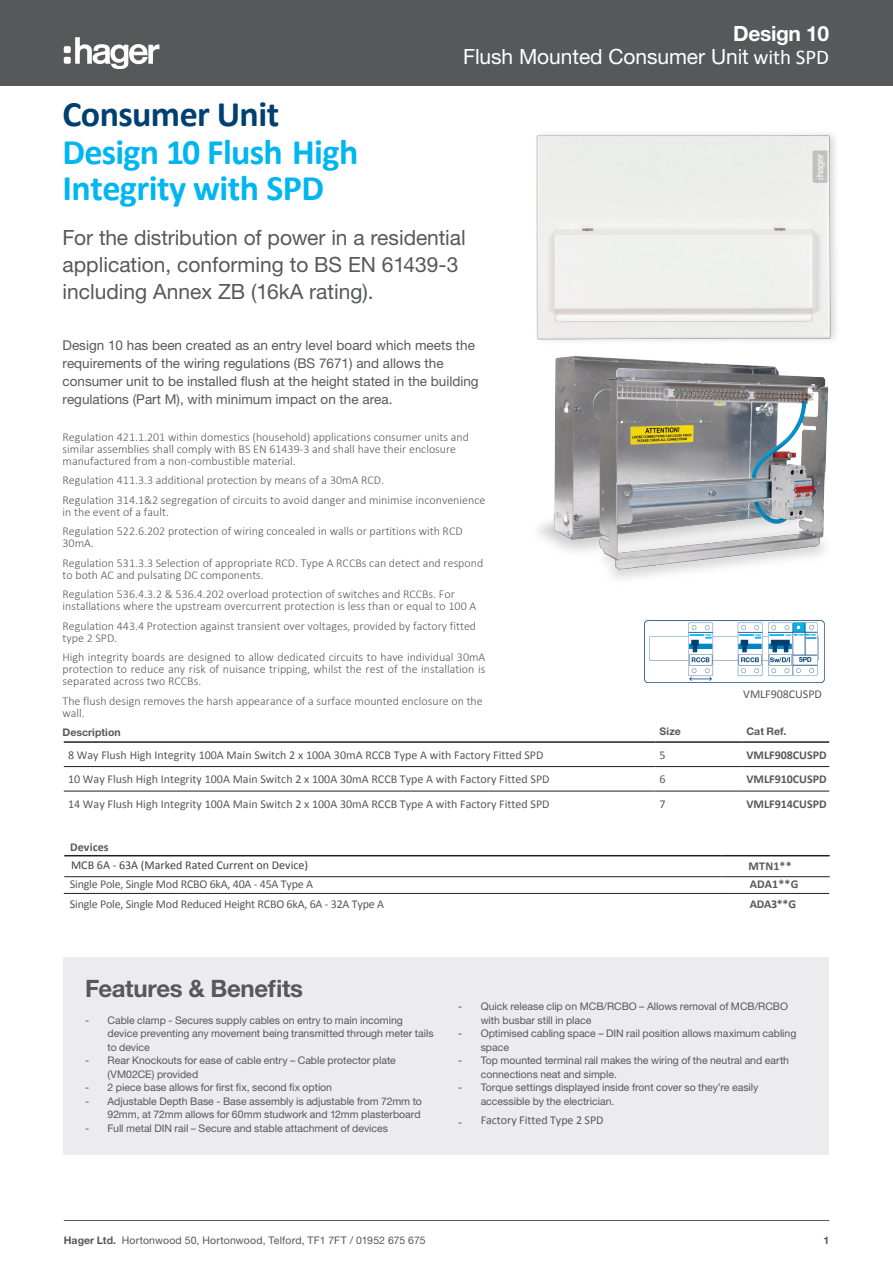
<style>
.page{position:relative;width:893px;height:1263px;background:#fff}
.page>*{position:absolute;margin:0;border:0;box-sizing:border-box;transform-origin:0 0}
.hager_Decor__6pt__6p{font:700 36px/36.6px "Calibri";letter-spacing:-.015em;color:#00b6f0}
.hager_Headline_16pt{font:700 24px "Helvetica Neue LT Std";letter-spacing:-.015em;color:#57585a}
.hager_Decor__6pt__6p-2{font:21px/27px "Helvetica Neue LT Std";color:#57585a}
.t1{font:21px/22.5px "Helvetica Neue LT Std";letter-spacing:-.005em;color:#fff;text-align:right}
.hager_Decor__6pt__6p-3{font:13.5px/18px "Helvetica Neue LT Std";color:#57585a}
.hager_Decor__6pt__6p-4{font:300 12px/19.5px "Calibri";color:#57585a}
.lv7___Order_Table_le{font:12px/25.5px "Calibri";color:#57585a}
.t2{font:12px "Calibri";color:#404040}
.lv7___Order_Table_Ar{font:700 12px "Calibri";color:#57585a}
.hager_Decor__6pt__6p-5{font:700 12px "Calibri";letter-spacing:.005em;color:#57585a}
.hager_Decor__6pt__6p-6{font:12px "Calibri";letter-spacing:-.005em;color:#57585a}
.t3{font:10.5px/13.5px "Helvetica Neue LT Std";color:#57585a}
.hager_Decor__6pt__6p-7{font:700 10.5px "Helvetica Neue LT Std";letter-spacing:.005em;color:#57585a}
.hager_Pagina_7pt_9pt{font:700 10.5px "Helvetica Neue LT Std";color:#57585a}
.s1{font-weight:700}
.s2{font-family:"Calibri"}
.s3{color:#004071}
.s4{font-style:inherit}
</style>
<div class="page">
<div style="left:0;top:0;width:893px;height:85px;background:#57585a"></div>
<svg style="left:75px;top:37px;width:84px;height:32px"></svg>
<div style="left:64px;top:46px;width:7px;height:7px;background:#fff;border-radius:2px"></div>
<div style="left:64px;top:57px;width:7px;height:7px;background:#fff;border-radius:2px"></div>
<hr style="left:64px;top:1220px;width:765px;height:1px;background:#57585a">
<img style="left:539px;top:369px;width:290px;height:299px">
<div style="left:64px;top:957px;width:765px;height:198px;background:#ececee"></div>
<img style="left:508px;top:85px;width:385px;height:284px">
<hr style="left:64px;top:741px;width:591px;height:2px;background:#231f20">
<hr style="left:655px;top:741px;width:87px;height:2px;background:#231f20">
<hr style="left:742px;top:741px;width:87px;height:2px;background:#231f20">
<hr style="left:64px;top:766px;width:591px;height:1px;background:#231f20">
<hr style="left:655px;top:766px;width:87px;height:1px;background:#231f20">
<hr style="left:742px;top:766px;width:87px;height:1px;background:#231f20">
<hr style="left:64px;top:791px;width:591px;height:1px;background:#231f20">
<hr style="left:655px;top:791px;width:87px;height:1px;background:#231f20">
<hr style="left:742px;top:791px;width:87px;height:1px;background:#231f20">
<hr style="left:64px;top:855px;width:658px;height:1px;background:#231f20">
<hr style="left:722px;top:855px;width:108px;height:1px;background:#231f20">
<hr style="left:64px;top:876px;width:658px;height:1px;background:#231f20">
<hr style="left:722px;top:876px;width:108px;height:1px;background:#231f20">
<hr style="left:721px;top:893px;width:108px;height:1px;background:#231f20">
<hr style="left:64px;top:893px;width:205px;height:1px;background:#231f20">
<hr style="left:269px;top:893px;width:452px;height:1px;background:#231f20">
<img style="left:645px;top:621px;width:179px;height:61px">
<h3 class="t1" style="left:463px;top:22px;width:368px"><span class="s1">Design 10<br></span>Flush Mounted Consumer Unit <span class="s2">with SPD</span></h3>
<p class="hager_Decor__6pt__6p" style="left:62px;top:96px;width:298px"><span class="s3">Consumer Unit<br></span>Design 10 Flush High<br>Integrity <span class="s4">with SPD</span></p>
<p class="hager_Decor__6pt__6p-2" style="left:63px;top:223px;width:405px">For the distribution of power in a residential application, conforming to BS EN 61439-3 including Annex ZB (16kA rating).</p>
<p class="hager_Decor__6pt__6p-3" style="left:63px;top:336px;width:418px">Design 10 has been created as an entry level board which meets the requirements of the wiring regulations (BS 7671) and allows the consumer unit to be installed flush at the height stated in the building regulations (Part M), with minimum impact on the area.</p>
<p class="hager_Decor__6pt__6p-4" style="left:63px;top:431px;width:408px;line-height:12px">Regulation 421.1.201 within domestics (household) applications consumer units and similar assemblies shall comply with BS EN 61439-3 and shall have their enclosure manufactured from a non-combustible material.</p>
<p class="hager_Decor__6pt__6p-4" style="left:63px;top:470px;width:424px">Regulation 411.3.3 additional protection by means of a 30mA RCD.<br>Regulation 314.1&amp;2 segregation of circuits to avoid danger and minimise inconvenience</p>
<p class="hager_Decor__6pt__6p-4" style="left:63px;top:502px;width:402px">in the event of a fault.<br>Regulation 522.6.202 protection of wiring concealed in walls or partitions with RCD</p>
<p class="hager_Decor__6pt__6p-4" style="left:63px;top:533px;width:422px">30mA.<br>Regulation 531.3.3 Selection of appropriate RCD. Type A RCCBs can detect and respond</p>
<p class="hager_Decor__6pt__6p-4" style="left:63px;top:565px;width:394px">to both AC and pulsating DC components.<br>Regulation 536.4.3.2 &amp; 536.4.202 overload protection of switches and RCCBs. For</p>
<p class="hager_Decor__6pt__6p-4" style="left:63px;top:596px;width:415px">installations where the upstream overcurrent protection is less than or equal to 100 A<br>Regulation 443.4 Protection against transient over voltages, provided by factory fitted</p>
<p class="hager_Decor__6pt__6p-4" style="left:63px;top:628px;width:424px">type 2 SPD.<br>High integrity boards are designed to allow dedicated circuits to have individual 30mA</p>
<p class="hager_Decor__6pt__6p-4" style="left:63px;top:663px;width:424px;line-height:12px">protection to reduce any risk of nuisance tripping, whilst the rest of the installation is separated across two RCCBs.</p>
<p class="hager_Decor__6pt__6p-4" style="left:63px;top:695px;width:422px;line-height:12px">The flush design removes the harsh appearance of a surface mounted enclosure on the wall.</p>
<p class="hager_Decor__6pt__6p-7" style="left:63px;top:725px;width:60px">Description</p>
<p class="hager_Decor__6pt__6p-7" style="left:660px;top:724px;width:23px">Size</p>
<p class="hager_Decor__6pt__6p-7" style="left:746px;top:724px;width:41px">Cat Ref.</p>
<p class="lv7___Order_Table_le" style="left:68px;top:742px;width:477px">8 Way Flush High Integrity 100A Main Switch 2 x 100A 30mA RCCB Type A with Factory Fitted SPD</p>
<p class="lv7___Order_Table_le" style="left:660px;top:742px;width:8px">5</p>
<p class="lv7___Order_Table_Ar" style="left:746px;top:747px;width:82px">VMLF908CUSPD</p>
<p class="lv7___Order_Table_le" style="left:660px;top:767px;width:8px">6</p>
<p class="lv7___Order_Table_Ar" style="left:746px;top:772px;width:82px">VMLF910CUSPD</p>
<p class="lv7___Order_Table_le" style="left:660px;top:791px;width:8px">7</p>
<p class="lv7___Order_Table_Ar" style="left:746px;top:796px;width:82px">VMLF914CUSPD</p>
<p class="hager_Decor__6pt__6p-6" style="left:743px;top:686px;width:80px">VMLF908CUSPD</p>
<p class="lv7___Order_Table_le" style="left:68px;top:766px;width:483px">10 Way Flush High Integrity 100A Main Switch 2 x 100A 30mA RCCB Type A with Factory Fitted SPD<br>14 Way Flush High Integrity 100A Main Switch 2 x 100A 30mA RCCB Type A with Factory Fitted SPD</p>
<p class="hager_Decor__6pt__6p-5" style="left:70px;top:839px;width:40px">Devices</p>
<p class="t2" style="left:71px;top:857px;width:239px">MCB 6A - 63A (Marked Rated Current on Device)</p>
<p class="hager_Decor__6pt__6p-5" style="left:749px;top:858px;width:45px">MTN1**</p>
<p class="lv7___Order_Table_le" style="left:70px;top:871px;width:245px">Single Pole, Single Mod RCBO 6kA, 40A - 45A Type A</p>
<p class="hager_Decor__6pt__6p-5" style="left:750px;top:876px;width:50px">ADA1**G</p>
<p class="lv7___Order_Table_le" style="left:70px;top:891px;width:316px">Single Pole, Single Mod Reduced Height RCBO 6kA, 6A - 32A Type A</p>
<p class="hager_Decor__6pt__6p-5" style="left:750px;top:896px;width:48px">ADA3**G</p>
<p class="hager_Headline_16pt" style="left:85px;top:973px;width:220px">Features &amp; Benefits</p>
<p class="t3" style="left:108px;top:1013px;width:328px;text-indent:-23px">- Cable clamp - Secures supply cables on entry to main incoming device preventing any movement being transmitted through meter tails to device</p>
<p class="t3" style="left:108px;top:1053px;width:290px;text-indent:-23px">- Rear Knockouts for ease of cable entry – Cable protector plate (VM02CE) provided</p>
<p class="t3" style="left:85px;top:1080px;width:249px">- 2 piece base allows for first fix, second fix option</p>
<p class="t3" style="left:85px;top:1094px;width:338px;text-align:right">- Adjustable Depth Base - Base assembly is adjustable from 72mm to<br>92mm, at 72mm allows for 60mm studwork and 12mm plasterboard</p>
<p class="t3" style="left:85px;top:1121px;width:305px">- Full metal DIN rail – Secure and stable attachment of devices</p>
<p class="t3" style="left:481px;top:999px;width:309px;text-indent:-23px">- Quick release clip on MCB/RCBO – Allows removal of MCB/RCBO with busbar still in place</p>
<p class="t3" style="left:481px;top:1026px;width:317px;text-indent:-23px">- Optimised cabling space – DIN rail position allows maximum cabling space</p>
<p class="t3" style="left:481px;top:1053px;width:310px;text-indent:-23px">- Top mounted terminal rail makes the wiring of the neutral and earth connections neat and simple.</p>
<p class="t3" style="left:481px;top:1080px;width:279px;text-indent:-23px">- Torque settings displayed inside front cover so they’re easily accessible by the electrician.</p>
<p class="lv7___Order_Table_le" style="left:458px;top:1107px;width:147px"><sub>-</sub> Factory Fitted Type 2 SPD</p>
<p class="t3" style="left:64px;top:1233px;width:363px"><span class="s1">Hager Ltd.</span> Hortonwood 50, Hortonwood, Telford, TF1 7FT / 01952 675 675</p>
<p class="hager_Pagina_7pt_9pt" style="left:823px;top:1233px;width:7px">1</p>
</div>
